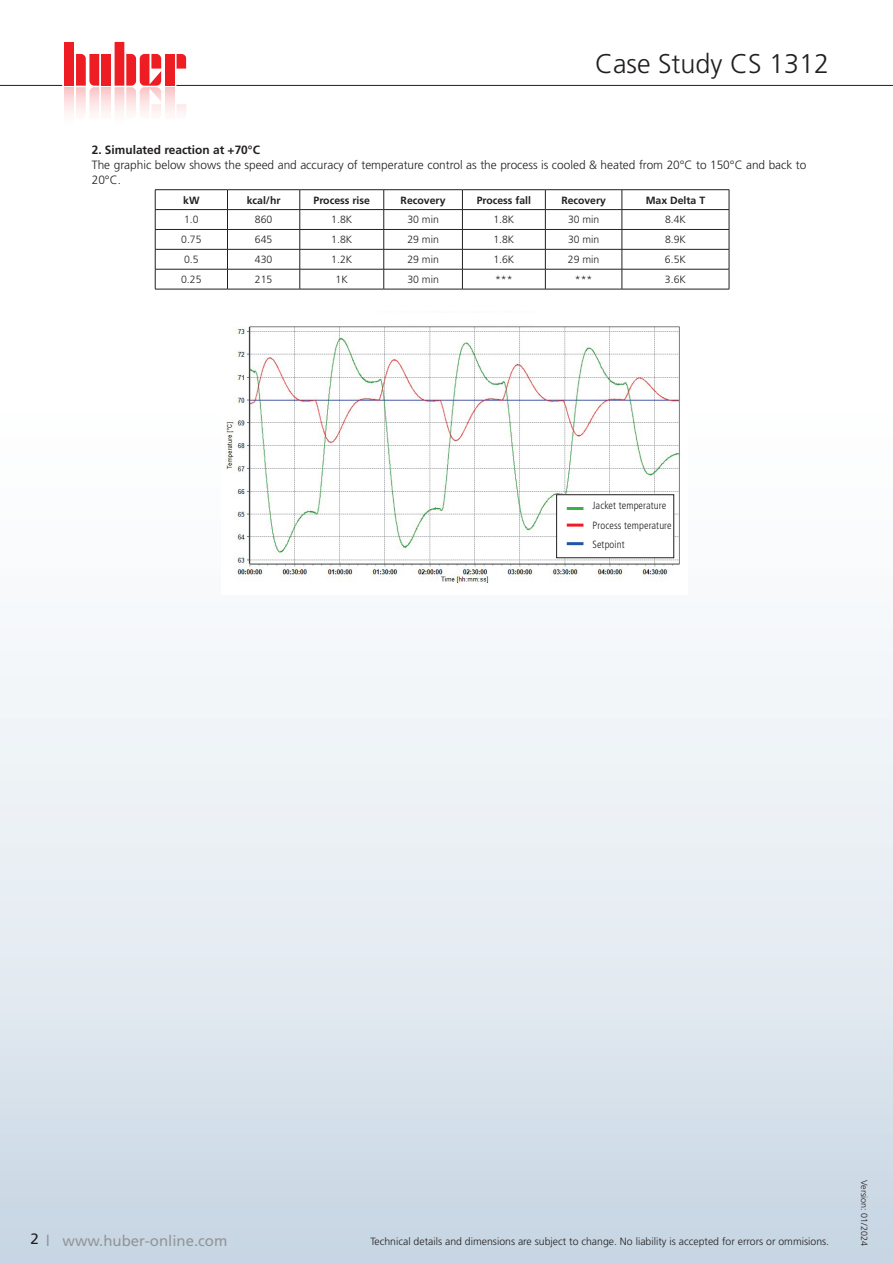
<style>
.page{position:relative;width:893px;height:1263px;background:#fff}
.page>*{position:absolute;margin:0;border:0;box-sizing:border-box;transform-origin:0 0}
.t1{font:300 27px "Frutiger LT Std";color:#231f20}
.t2{font:15px "Frutiger LT Std";color:#939598}
.t3{font:300 12px/15px "Frutiger LT Std";color:#231f20}
.t4{font:700 12px "Frutiger LT Std";color:#231f20}
.t5{font:300 10.5px "Frutiger LT Std";color:#231f20}
.t6{font:700 10.5px "Frutiger LT Std";color:#231f20}
.t7{font:300 condensed 10.5px/19.5px "Frutiger LT Std";letter-spacing:.01em;color:#231f20}
.t8{font:300 9px "Frutiger LT Std";color:#231f20}
.s1{color:#231f20}
</style>
<div class="page">
<img style="left:0;top:238px;width:893px;height:1025px">
<div style="left:0;top:46px;width:360px;height:218px;background:#fff"></div>
<hr style="left:0;top:85px;width:893px;height:1px;background:#231f20">
<svg style="left:62px;top:42px;width:124px;height:71px"></svg>
<hr style="left:155px;top:189px;width:72px;height:1px;background:#231f20">
<hr style="left:227px;top:189px;width:73px;height:1px;background:#231f20">
<hr style="left:300px;top:189px;width:84px;height:1px;background:#231f20">
<hr style="left:384px;top:189px;width:78px;height:1px;background:#231f20">
<hr style="left:462px;top:189px;width:83px;height:1px;background:#231f20">
<hr style="left:545px;top:189px;width:77px;height:1px;background:#231f20">
<hr style="left:622px;top:189px;width:107px;height:1px;background:#231f20">
<hr style="left:155px;top:209px;width:72px;height:1px;background:#231f20">
<hr style="left:227px;top:209px;width:73px;height:1px;background:#231f20">
<hr style="left:300px;top:209px;width:84px;height:1px;background:#231f20">
<hr style="left:384px;top:209px;width:78px;height:1px;background:#231f20">
<hr style="left:462px;top:209px;width:83px;height:1px;background:#231f20">
<hr style="left:545px;top:209px;width:77px;height:1px;background:#231f20">
<hr style="left:622px;top:209px;width:107px;height:1px;background:#231f20">
<hr style="left:155px;top:229px;width:72px;height:1px;background:#231f20">
<hr style="left:227px;top:229px;width:73px;height:1px;background:#231f20">
<hr style="left:300px;top:229px;width:84px;height:1px;background:#231f20">
<hr style="left:384px;top:229px;width:78px;height:1px;background:#231f20">
<hr style="left:462px;top:229px;width:83px;height:1px;background:#231f20">
<hr style="left:545px;top:229px;width:77px;height:1px;background:#231f20">
<hr style="left:622px;top:229px;width:107px;height:1px;background:#231f20">
<hr style="left:155px;top:249px;width:72px;height:1px;background:#231f20">
<hr style="left:227px;top:249px;width:73px;height:1px;background:#231f20">
<hr style="left:300px;top:249px;width:84px;height:1px;background:#231f20">
<hr style="left:384px;top:249px;width:78px;height:1px;background:#231f20">
<hr style="left:462px;top:249px;width:83px;height:1px;background:#231f20">
<hr style="left:545px;top:249px;width:77px;height:1px;background:#231f20">
<hr style="left:622px;top:249px;width:107px;height:1px;background:#231f20">
<hr style="left:155px;top:269px;width:72px;height:1px;background:#231f20">
<svg style="left:155px;top:190px;width:1px;height:99px"></svg>
<hr style="left:227px;top:269px;width:73px;height:1px;background:#231f20">
<svg style="left:227px;top:190px;width:1px;height:99px"></svg>
<hr style="left:300px;top:269px;width:84px;height:1px;background:#231f20">
<svg style="left:300px;top:190px;width:1px;height:99px"></svg>
<hr style="left:384px;top:269px;width:78px;height:1px;background:#231f20">
<svg style="left:383px;top:190px;width:1px;height:99px"></svg>
<hr style="left:462px;top:269px;width:83px;height:1px;background:#231f20">
<svg style="left:462px;top:190px;width:1px;height:99px"></svg>
<hr style="left:545px;top:269px;width:77px;height:1px;background:#231f20">
<svg style="left:545px;top:190px;width:1px;height:99px"></svg>
<hr style="left:622px;top:269px;width:107px;height:1px;background:#231f20">
<svg style="left:622px;top:190px;width:1px;height:99px"></svg>
<svg style="left:729px;top:190px;width:1px;height:99px"></svg>
<hr style="left:155px;top:289px;width:72px;height:1px;background:#231f20">
<hr style="left:227px;top:289px;width:73px;height:1px;background:#231f20">
<hr style="left:300px;top:289px;width:84px;height:1px;background:#231f20">
<hr style="left:384px;top:289px;width:78px;height:1px;background:#231f20">
<hr style="left:462px;top:289px;width:83px;height:1px;background:#231f20">
<hr style="left:545px;top:289px;width:77px;height:1px;background:#231f20">
<hr style="left:622px;top:289px;width:107px;height:1px;background:#231f20">
<img style="left:221px;top:309px;width:467px;height:286px">
<div style="left:327px;top:313px;width:267px;height:11px;background:#fff"></div>
<div style="left:557px;top:495px;width:117px;height:63px;background:#fff"></div>
<div style="left:556px;top:494px;width:118px;height:64px;border:1px solid #231f20"></div>
<hr style="left:567px;top:507px;width:16px;height:3px;background:#40ae49">
<hr style="left:567px;top:524px;width:16px;height:3px;background:#ee1d23">
<hr style="left:567px;top:542px;width:16px;height:3px;background:#1e56a6">
<h1 class="t1" style="left:595px;top:49px;width:236px">Case Study CS 1312</h1>
<p class="t4" style="left:92px;top:142px;width:170px">2. Simulated reaction at +70°C</p>
<p class="t3" style="left:92px;top:157px;width:716px">The graphic below shows the speed and accuracy of temperature control as the process is cooled &amp; heated from 20°C to 150°C and back to<br>20°C.</p>
<p class="t6" style="left:183px;top:194px;width:18px">kW</p>
<p class="t6" style="left:247px;top:194px;width:35px">kcal/hr</p>
<p class="t6" style="left:314px;top:194px;width:58px">Process rise</p>
<p class="t6" style="left:401px;top:194px;width:46px">Recovery</p>
<p class="t6" style="left:477px;top:194px;width:56px">Process fall</p>
<p class="t6" style="left:561px;top:194px;width:46px">Recovery</p>
<p class="t6" style="left:646px;top:194px;width:61px">Max Delta T</p>
<p class="t5" style="left:184px;top:214px;width:16px">1.0</p>
<p class="t5" style="left:255px;top:214px;width:19px">860</p>
<p class="t5" style="left:331px;top:214px;width:23px">1.8K</p>
<p class="t5" style="left:407px;top:214px;width:33px">30 min</p>
<p class="t5" style="left:493px;top:214px;width:22px">1.8K</p>
<p class="t5" style="left:568px;top:214px;width:33px">30 min</p>
<p class="t5" style="left:665px;top:214px;width:22px">8.4K</p>
<p class="t5" style="left:181px;top:234px;width:22px">0.75</p>
<p class="t5" style="left:255px;top:234px;width:19px">645</p>
<p class="t5" style="left:331px;top:234px;width:23px">1.8K</p>
<p class="t5" style="left:407px;top:234px;width:33px">29 min</p>
<p class="t5" style="left:493px;top:234px;width:22px">1.8K</p>
<p class="t5" style="left:568px;top:234px;width:33px">30 min</p>
<p class="t5" style="left:665px;top:234px;width:22px">8.9K</p>
<p class="t5" style="left:184px;top:254px;width:16px">0.5</p>
<p class="t5" style="left:255px;top:254px;width:19px">430</p>
<p class="t5" style="left:331px;top:254px;width:23px">1.2K</p>
<p class="t5" style="left:407px;top:254px;width:33px">29 min</p>
<p class="t5" style="left:493px;top:254px;width:23px">1.6K</p>
<p class="t5" style="left:568px;top:254px;width:33px">29 min</p>
<p class="t5" style="left:665px;top:254px;width:23px">6.5K</p>
<p class="t5" style="left:181px;top:273px;width:22px">0.25</p>
<p class="t5" style="left:255px;top:273px;width:19px">215</p>
<p class="t5" style="left:336px;top:273px;width:14px">1K</p>
<p class="t5" style="left:407px;top:273px;width:33px">30 min</p>
<p class="t5" style="left:495px;top:273px;width:19px">***</p>
<p class="t5" style="left:575px;top:273px;width:19px">***</p>
<p class="t5" style="left:665px;top:273px;width:23px">3.6K</p>
<p class="t7" style="left:592px;top:496px;width:81px">Jacket temperature<br>Process temperature<br>Setpoint</p>
<h2 class="t2" style="left:31px;top:1231px;width:198px"><span class="s1">2</span> l www.huber-online.com</h2>
<p class="t5" style="left:370px;top:1236px;width:460px">Technical details and dimensions are subject to change. No liability is accepted for errors or ommisions.</p>
<p class="t8" style="left:869px;top:1180px;width:67px;rotate:90deg">Version: 01/2024</p>
</div>
